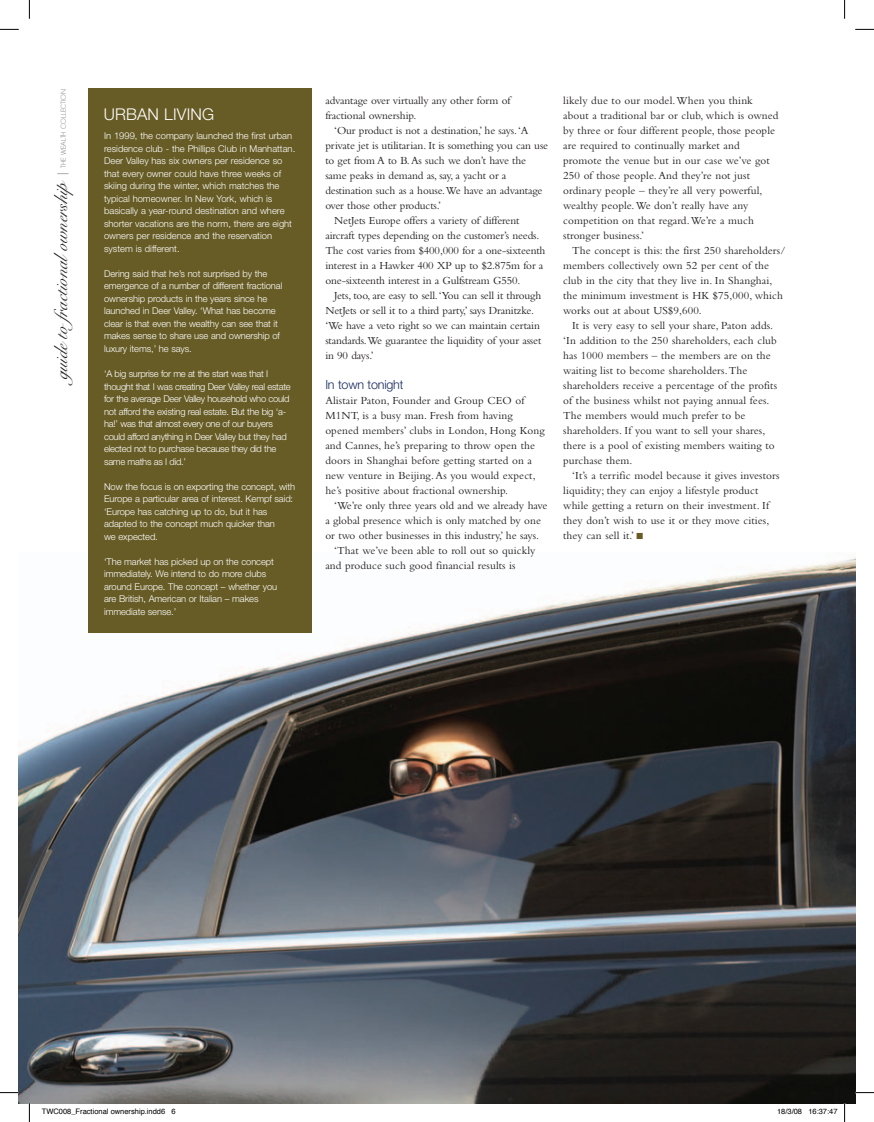
<style>
.page{position:relative;width:874px;height:1122px;background:#fff}
.page>*{position:absolute;margin:0;border:0;box-sizing:border-box;transform-origin:0 0}
.t1{font:18.75px "Snell Roundhand LT Std Scr";color:#231f20}
.t2{font:300 16.25px "Helvetica Neue LT Std";color:#fff}
.t3{font:300 12.5px "Helvetica Neue LT Std";letter-spacing:-.015em;color:#1a2b5c}
.t4{font:11.25px/15px "Bembo Std";letter-spacing:.01em;color:#231f20}
.t5{font:11.25px/15px "Bembo Std";letter-spacing:-.01em;color:#231f20}
.t6{font:300 9.38px/12.5px "Helvetica Neue LT Std";letter-spacing:-.01em;color:#fff}
.t7{font:300 9.38px/12.5px "Helvetica Neue LT Std";letter-spacing:-.03em;color:#fff}
.t8{font:7.5px "Helvetica";color:#000}
.s1{font-family:"ITC Avant Garde Std";font-weight:200;font-size:11.25px}
.s2{font-family:"ITC Avant Garde Std";font-weight:200;font-size:6.5px}
.s3{color:#675c26}
</style>
<div class="page">
<img style="left:19px;top:553px;width:836px;height:550px">
<div style="left:88px;top:88px;width:223px;height:544px;background:#675c26"></div>
<svg style="left:0;top:29px;width:19px;height:1px"></svg>
<svg style="left:855px;top:29px;width:19px;height:1px"></svg>
<svg style="left:0;top:1092px;width:19px;height:1px"></svg>
<svg style="left:855px;top:1092px;width:19px;height:1px"></svg>
<svg style="left:29px;top:0;width:1px;height:19px"></svg>
<svg style="left:29px;top:1103px;width:1px;height:19px"></svg>
<svg style="left:844px;top:0;width:1px;height:19px"></svg>
<svg style="left:844px;top:1103px;width:1px;height:19px"></svg>
<h1 class="t1" style="left:50px;top:379px;width:292px;rotate:-90deg">guide to fractionalownership <span class="s1">|</span> <span class="s2">the wealth collection</span></h1>
<h2 class="t2" style="left:104px;top:104px;width:34px">Urban</h2>
<h2 class="t2" style="left:164px;top:104px;width:17px">livin</h2>
<h2 class="t2" style="left:202px;top:104px;width:14px">g</h2>
<p class="t6" style="left:104px;top:130px;width:193px">In 1999, the company launched the first urban residence club - the Phillips Club in Manhattan.<br>Deer Valley has six owners per residence so that every owner could have three weeks of skiing during the winter, which matches the typical homeowner. In New York, which is basically a year-round destination and where shorter vacations are the norm, there are eight owners per residence and the reservation system is different.</p>
<p class="t6" style="left:104px;top:267px;width:180px">Dering said that he’s not surprised by the emergence of a number of different fractional ownership products in the years since he launched in Deer Valley. ‘What has become clear is that even the wealthy can see that it makes sense to share use and ownership of luxury items,’ he says.</p>
<p class="t7" style="left:104px;top:367px;width:188px">‘A big surprise for me at the start was that I thought that I was creating Deer Valley real estate for the average Deer Valley household who could not afford the existing real estate. But the big ‘a&shy;ha!’ was that almost every one of our buyers could afford anything in Deer Valley but they had elected not to purchase because they did the same maths as I did.’</p>
<p class="t6" style="left:104px;top:480px;width:193px">Now the focus is on exporting the concept, with Europe a particular area of interest. Kempf said: ‘Europe has catching up to do, but it has adapted to the concept much quicker than<br>we expected.</p>
<p class="t6" style="left:104px;top:555px;width:175px">‘The market has picked up on the concept immediately. We intend to do more clubs around Europe. The concept – whether you are British, American or Italian – makes immediate sense.’</p>
<p class="t5" style="left:325px;top:92px;width:187px">advantage over virtually any other form of fractional ownership.</p>
<p class="t5" style="left:334px;top:122px;width:196px">‘Our product is not a destination,’ he says. ‘A</p>
<p class="t5" style="left:325px;top:137px;width:224px">private jet is utilitarian. It is something you can use</p>
<p class="t5" style="left:325px;top:152px;width:202px">to get from A to B. As such we don’t have the</p>
<p class="t5" style="left:325px;top:167px;width:183px">same peaks in demand as, say, a yacht or a</p>
<p class="t5" style="left:325px;top:182px;width:219px">destination such as a house. We have an advantage</p>
<p class="t5" style="left:325px;top:197px;width:117px">over those other products.’</p>
<p class="t5" style="left:334px;top:212px;width:187px">NetJets Europe offers a variety of different</p>
<p class="t5" style="left:325px;top:227px;width:216px">aircraft types depending on the customer’s needs.</p>
<p class="t5" style="left:325px;top:242px;width:222px">The cost varies from $400,000 for a one-sixteenth</p>
<p class="t5" style="left:325px;top:257px;width:220px">interest in a Hawker 400 XP up to $2.875m for a</p>
<p class="t5" style="left:325px;top:272px;width:197px">one-sixteenth interest in a Gulfstream G550.</p>
<p class="t5" style="left:334px;top:287px;width:209px">Jets, too, are easy to sell. ‘You can sell it through</p>
<p class="t5" style="left:325px;top:302px;width:210px">NetJets or sell it to a third party,’ says Dranitzke.</p>
<p class="t5" style="left:325px;top:317px;width:216px">‘We have a veto right so we can maintain certain</p>
<p class="t5" style="left:325px;top:332px;width:217px">standards. We guarantee the liquidity of your asset</p>
<p class="t4" style="left:325px;top:347px;width:50px">in 90 days.’</p>
<p class="t3" style="left:325px;top:377px;width:80px">In town tonight</p>
<p class="t4" style="left:325px;top:392px;width:221px">Alistair Paton, Founder and Group CEO of M1NT, is a busy man. Fresh from having opened members’ clubs in London, Hong Kong and Cannes, he’s preparing to throw open the doors in Shanghai before getting started on a new venture in Beijing. As you would expect, he’s positive about fractional ownership.</p>
<p class="t4" style="left:334px;top:497px;width:215px">‘We’re only three years old and we already have</p>
<p class="t4" style="left:325px;top:512px;width:217px">a global presence which is only matched by one</p>
<p class="t4" style="left:325px;top:527px;width:215px">or two other businesses in this industry,’ he says.</p>
<p class="t4" style="left:334px;top:542px;width:203px">‘That we’ve been able to roll out so quickly</p>
<p class="t4" style="left:325px;top:557px;width:192px">and produce such good financial results is</p>
<p class="t4" style="left:563px;top:92px;width:217px">likely due to our model. When you think about a traditional bar or club, which is owned by three or four different people, those people are required to continually market and promote the venue but in our case we’ve got 250 of those people. And they’re not just ordinary people – they’re all very powerful, wealthy people. We don’t really have any competition on that regard. We’re a much stronger business.’</p>
<p class="t4" style="left:563px;top:242px;width:224px;text-indent:9px">The concept is this: the first 250 shareholders/ members collectively own 52 per cent of the club in the city that they live in. In Shanghai, the minimum investment is HK $75,000, which works out at about US$9,600.</p>
<p class="t4" style="left:563px;top:317px;width:215px;text-indent:9px">It is very easy to sell your share, Paton adds. ‘In addition to the 250 shareholders, each club has 1000 members – the members are on the waiting list to become shareholders. The shareholders receive a percentage of the profits of the business whilst not paying annual fees.<br>The members would much prefer to be shareholders. If you want to sell your shares, there is a pool of existing members waiting to purchase them.</p>
<p class="t4" style="left:563px;top:467px;width:218px;text-indent:9px">‘It’s a terrific model because it gives investors liquidity; they can enjoy a lifestyle product while getting a return on their investment. If they don’t wish to use it or they move cities, they can sell it.’ <span class="s3">■</span></p>
<p class="t8" style="left:42px;top:1105px;width:135px">TWC008_Fractional ownership.indd6 6</p>
<p class="t8" style="left:777px;top:1105px;width:62px">18/3/08 16:37:47</p>
</div>
